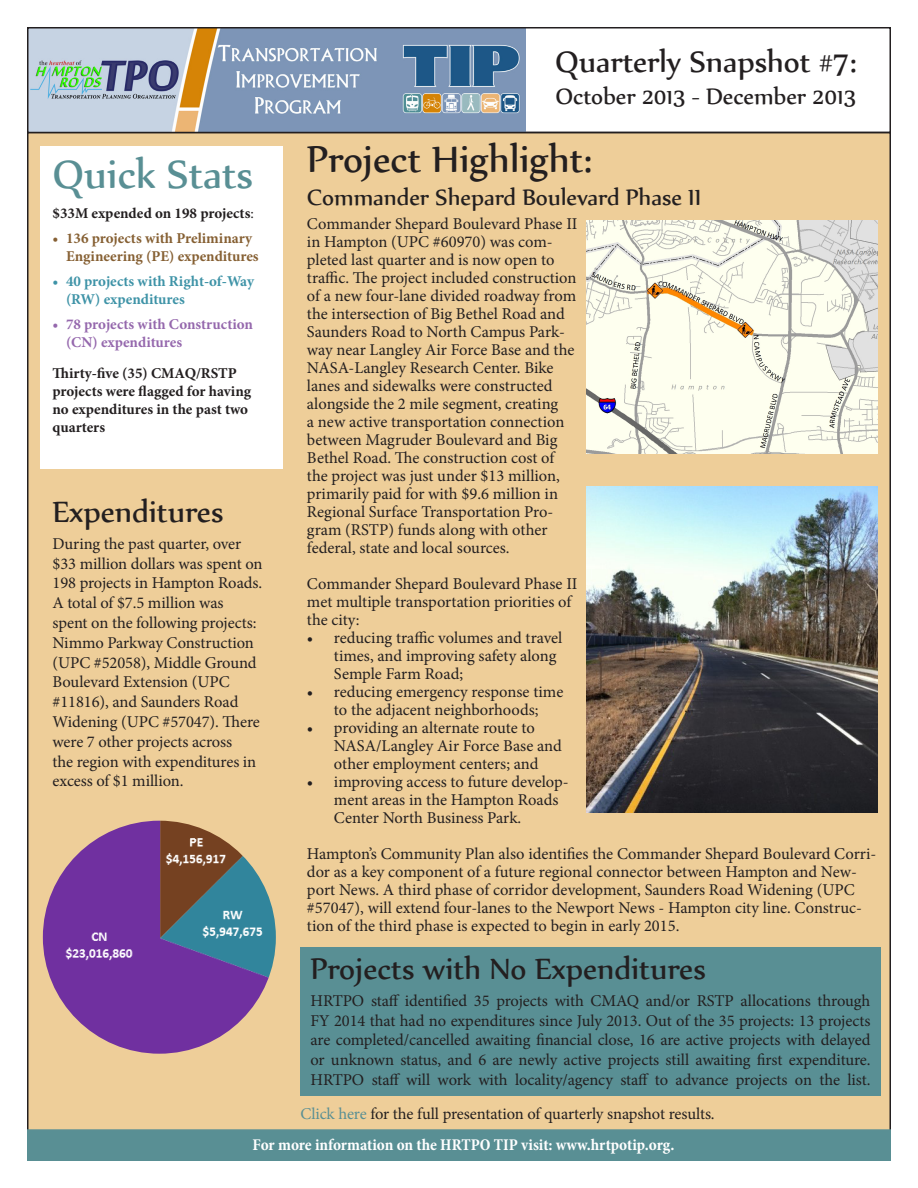
<style>
.page{position:relative;width:918px;height:1188px;background:#fff}
.page>*{position:absolute;margin:0;border:0;box-sizing:border-box;transform-origin:0 0}
.t1{font:48px "Nyala";color:#598f94}
.t2{font:45px "Nyala";color:#231f20}
.t3{font:36px "Nyala";color:#231f20}
.t4{font:27px "Nyala";color:#231f20}
.t5{font:16.5px/18px "Minion Pro";letter-spacing:-.005em;color:#231f20}
.t6{font:700 condensed 16.5px "Minion Pro";color:#fff}
.t7{font:700 15px/18px "Minion Pro";color:#231f20}
.t8{font:700 15px/18px "Minion Pro";color:#866033}
.t9{font:700 15px/18px "Minion Pro";color:#3e93a7}
.t10{font:700 15px/18px "Minion Pro";color:#9568ad}
.s1{font-weight:400}
.s2{color:#598f94}
</style>
<div class="page">
<div style="left:28px;top:133px;width:862px;height:1027px;background:#eece99"></div>
<div style="left:40px;top:146px;width:244px;height:323px;background:#fff"></div>
<img style="left:30px;top:30px;width:496px;height:100px">
<div style="left:300px;top:947px;width:581px;height:149px;background:#598f94"></div>
<div style="left:27px;top:1129px;width:864px;height:32px;background:#598f94;border:2px solid #598f94"></div>
<div style="left:27px;top:27px;width:864px;height:106px;border:2px solid #231f20"></div>
<img style="left:43px;top:821px;width:233px;height:233px;border-radius:117px">
<img style="left:586px;top:221px;width:292px;height:233px">
<img style="left:586px;top:487px;width:292px;height:326px">
<p class="t1" style="left:52px;top:145px;width:202px">Quick Stats</p>
<p class="t7" style="left:52px;top:204px;width:203px">$33M expended on 198 projects<span class="s1">:</span></p>
<p class="t8" style="left:66px;top:229px;width:194px;text-indent:-14px">• 136 projects with Preliminary<br>Engineering (PE) expenditures</p>
<p class="t9" style="left:66px;top:272px;width:190px;text-indent:-14px">• 40 projects with Right-of-Way (RW) expenditures</p>
<p class="t10" style="left:66px;top:315px;width:189px;text-indent:-14px">• 78 projects with Construction (CN) expenditures</p>
<p class="t7" style="left:52px;top:364px;width:200px">Thirty-five (35) CMAQ/RSTP projects were flagged for having no expenditures in the past two quarters</p>
<p class="t3" style="left:52px;top:490px;width:172px">Expenditures</p>
<p class="t5" style="left:52px;top:534px;width:212px;line-height:19.8px">During the past quarter, over $33 million dollars was spent on<br>198 projects in Hampton Roads.<br>A total of $7.5 million was spent on the following projects:<br>Nimmo Parkway Construction (UPC #52058), Middle Ground<br>Boulevard Extension (UPC #11816), and Saunders Road<br>Widening (UPC #57047). There were 7 other projects across<br>the region with expenditures in excess of $1 million.</p>
<p class="t3" style="left:555px;top:40px;width:302px">Quarterly Snapshot #7:</p>
<p class="t4" style="left:555px;top:80px;width:302px">October 2013 - December 2013</p>
<p class="t2" style="left:307px;top:132px;width:286px">Project Highlight:</p>
<p class="t4" style="left:307px;top:181px;width:396px">Commander Shepard Boulevard Phase II</p>
<p class="t5" style="left:307px;top:215px;width:272px">Commander Shepard Boulevard Phase II in Hampton (UPC #60970) was com&shy;pleted last quarter and is now open to traffic. The project included construction of a new four-lane divided roadway from the intersection of Big Bethel Road and Saunders Road to North Campus Park&shy;way near Langley Air Force Base and the NASA-Langley Research Center. Bike lanes and sidewalks were constructed alongside the 2 mile segment, creating<br>a new active transportation connection between Magruder Boulevard and Big Bethel Road. The construction cost of the project was just under $13 million, primarily paid for with $9.6 million in Regional Surface Transportation Pro&shy;gram (RSTP) funds along with other federal, state and local sources.</p>
<p class="t5" style="left:307px;top:575px;width:272px">Commander Shepard Boulevard Phase II met multiple transportation priorities of the city:</p>
<p class="t5" style="left:334px;top:629px;width:230px;text-indent:-27px">• reducing traffic volumes and travel times, and improving safety along<br>Semple Farm Road;</p>
<p class="t5" style="left:307px;top:683px;width:258px;text-align:center">• reducing emergency response time to the adjacent neighborhoods;</p>
<p class="t5" style="left:334px;top:719px;width:229px;text-indent:-27px">• providing an alternate route to<br>NASA/Langley Air Force Base and other employment centers; and</p>
<p class="t5" style="left:334px;top:773px;width:236px;text-indent:-27px">• improving access to future develop&shy;ment areas in the Hampton Roads<br>Center North Business Park.</p>
<p class="t5" style="left:307px;top:845px;width:571px">Hampton’s Community Plan also identifies the Commander Shepard Boulevard Corri&shy;dor as a key component of a future regional connector between Hampton and New&shy;port News. A third phase of corridor development, Saunders Road Widening (UPC #57047), will extend four-lanes to the Newport News - Hampton city line. Construc&shy;tion of the third phase is expected to begin in early 2015.</p>
<p class="t3" style="left:310px;top:947px;width:397px">Projects with No Expenditures</p>
<p class="t5" style="left:310px;top:991px;width:562px;line-height:19.8px;text-align:justify">HRTPO staff identified 35 projects with CMAQ and/or RSTP allocations through FY 2014 that had no expenditures since July 2013. Out of the 35 projects: 13 projects are completed/cancelled awaiting financial close, 16 are active projects with delayed or unknown status, and 6 are newly active projects still awaiting first expenditure.<br>HRTPO staff will work with locality/agency staff to advance projects on the list.</p>
<p class="t5" style="left:300px;top:1104px;width:416px"><span class="s2">Click here</span> for the full presentation of quarterly snapshot results.</p>
<p class="t6" style="left:253px;top:1134px;width:424px">For more information on the HRTPO TIP visit: www.hrtpotip.org.</p>
</div>
